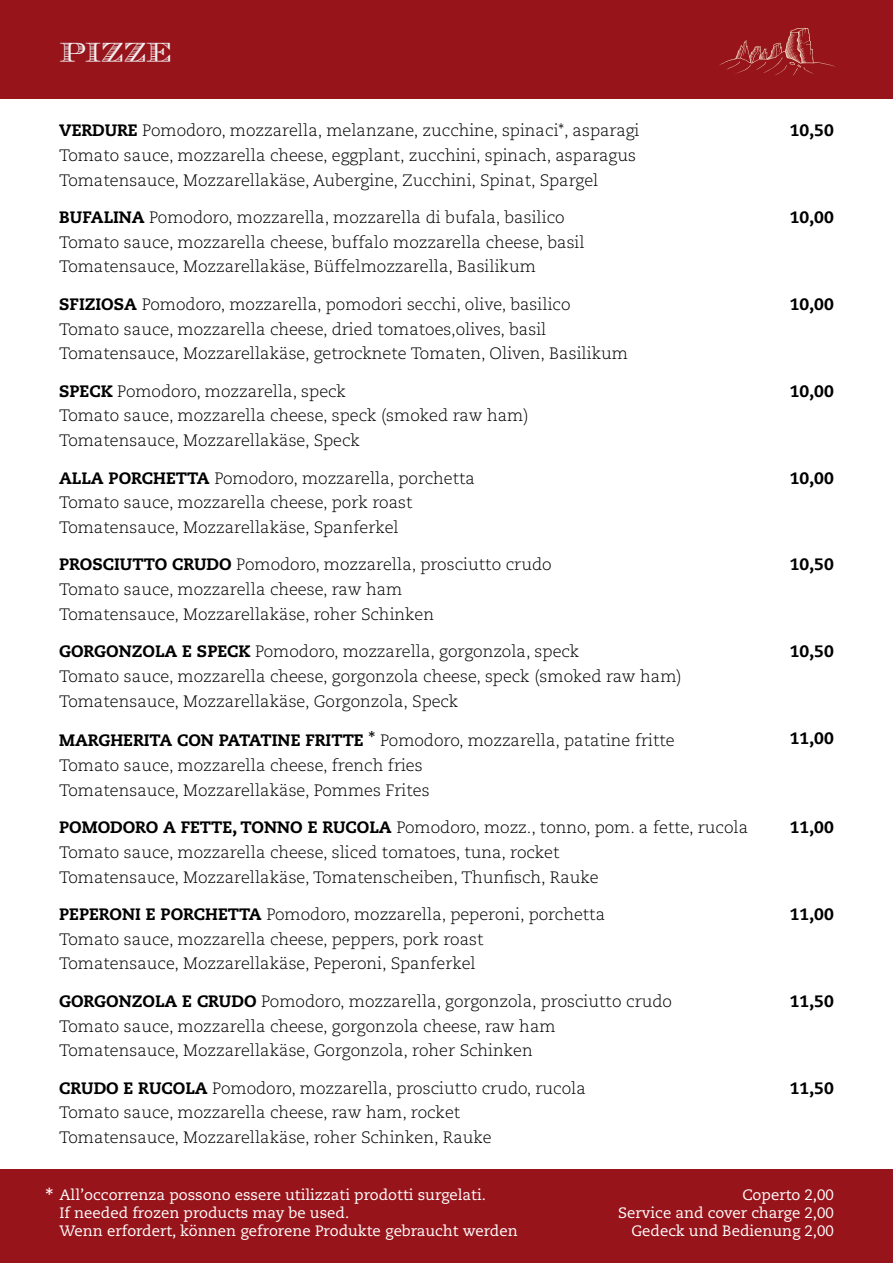
<style>
.page{position:relative;width:893px;height:1263px;background:#fff}
.page>*{position:absolute;margin:0;border:0;box-sizing:border-box;transform-origin:0 0}
.t1{font:25.5px "Chevalier Str DCD";color:#f2f2f3}
.t2{font:22.5px "Caecilia LT Std";color:#fff}
.t3{font:300 16.5px/24.8px "Caecilia LT Std";color:#000}
.t4{font:800 16.5px "Caecilia LT Std";color:#000}
.t5{font:15px/18px "Caecilia LT Std";color:#fff}
.s1{font-weight:800}
.s2{font-weight:400;font-size:19.5px}
</style>
<div class="page">
<div style="left:0;top:0;width:893px;height:98px;background:#97141b"></div>
<div style="left:0;top:1169px;width:893px;height:94px;background:#97141b"></div>
<svg style="left:719px;top:28px;width:116px;height:48px"></svg>
<h1 class="t1" style="left:60px;top:36px;width:113px">PIZZE</h1>
<p class="t3" style="left:59px;top:119px;width:582px"><span class="s1">VERDURE</span> Pomodoro, mozzarella, melanzane, zucchine, spinaci*, asparagi</p>
<p class="t4" style="left:790px;top:120px;width:45px">10,50</p>
<p class="t3" style="left:59px;top:143px;width:578px">Tomato sauce, mozzarella cheese, eggplant, zucchini, spinach, asparagus<br>Tomatensauce, Mozzarellakäse, Aubergine, Zucchini, Spinat, Spargel</p>
<p class="t3" style="left:59px;top:205px;width:507px"><span class="s1">BUFALINA</span> Pomodoro, mozzarella, mozzarella di bufala, basilico</p>
<p class="t4" style="left:790px;top:207px;width:45px">10,00</p>
<p class="t3" style="left:59px;top:230px;width:527px">Tomato sauce, mozzarella cheese, buffalo mozzarella cheese, basil<br>Tomatensauce, Mozzarellakäse, Büffelmozzarella, Basilikum</p>
<p class="t3" style="left:59px;top:292px;width:513px"><span class="s1">SFIZIOSA</span> Pomodoro, mozzarella, pomodori secchi, olive, basilico</p>
<p class="t4" style="left:790px;top:294px;width:45px">10,00</p>
<p class="t3" style="left:59px;top:317px;width:570px">Tomato sauce, mozzarella cheese, dried tomatoes,olives, basil<br>Tomatensauce, Mozzarellakäse, getrocknete Tomaten, Oliven, Basilikum</p>
<p class="t3" style="left:59px;top:379px;width:288px"><span class="s1">SPECK</span> Pomodoro, mozzarella, speck</p>
<p class="t4" style="left:790px;top:381px;width:45px">10,00</p>
<p class="t3" style="left:59px;top:404px;width:471px">Tomato sauce, mozzarella cheese, speck (smoked raw ham)<br>Tomatensauce, Mozzarellakäse, Speck</p>
<p class="t3" style="left:59px;top:466px;width:417px"><span class="s1">ALLA PORCHETTA</span> Pomodoro, mozzarella, porchetta</p>
<p class="t4" style="left:790px;top:467px;width:45px">10,00</p>
<p class="t3" style="left:59px;top:490px;width:355px">Tomato sauce, mozzarella cheese, pork roast<br>Tomatensauce, Mozzarellakäse, Spanferkel</p>
<p class="t3" style="left:59px;top:553px;width:494px"><span class="s1">PROSCIUTTO CRUDO</span> Pomodoro, mozzarella, prosciutto crudo</p>
<p class="t4" style="left:790px;top:554px;width:45px">10,50</p>
<p class="t3" style="left:59px;top:577px;width:376px">Tomato sauce, mozzarella cheese, raw ham<br>Tomatensauce, Mozzarellakäse, roher Schinken</p>
<p class="t3" style="left:59px;top:639px;width:522px"><span class="s1">GORGONZOLA E SPECK</span> Pomodoro, mozzarella, gorgonzola, speck</p>
<p class="t4" style="left:790px;top:641px;width:45px">10,50</p>
<p class="t3" style="left:59px;top:664px;width:624px">Tomato sauce, mozzarella cheese, gorgonzola cheese, speck (smoked raw ham)<br>Tomatensauce, Mozzarellakäse, Gorgonzola, Speck</p>
<p class="t3" style="left:59px;top:729px;width:617px"><span class="s1">MARGHERITA CON PATATINE FRITTE</span> <span class="s2">*</span> Pomodoro, mozzarella, patatine fritte</p>
<p class="t4" style="left:790px;top:728px;width:45px">11,00</p>
<p class="t3" style="left:59px;top:753px;width:372px">Tomato sauce, mozzarella cheese, french fries<br>Tomatensauce, Mozzarellakäse, Pommes Frites</p>
<p class="t3" style="left:59px;top:815px;width:691px"><span class="s1">POMODORO A FETTE, TONNO E RUCOLA</span> Pomodoro, mozz., tonno, pom. a fette, rucola</p>
<p class="t4" style="left:790px;top:817px;width:45px">11,00</p>
<p class="t3" style="left:59px;top:840px;width:541px">Tomato sauce, mozzarella cheese, sliced tomatoes, tuna, rocket<br>Tomatensauce, Mozzarellakäse, Tomatenscheiben, Thunfisch, Rauke</p>
<p class="t3" style="left:59px;top:902px;width:547px"><span class="s1">PEPERONI E PORCHETTA</span> Pomodoro, mozzarella, peperoni, porchetta</p>
<p class="t4" style="left:790px;top:904px;width:45px">11,00</p>
<p class="t3" style="left:59px;top:927px;width:426px">Tomato sauce, mozzarella cheese, peppers, pork roast<br>Tomatensauce, Mozzarellakäse, Peperoni, Spanferkel</p>
<p class="t3" style="left:59px;top:989px;width:614px"><span class="s1">GORGONZOLA E CRUDO</span> Pomodoro, mozzarella, gorgonzola, prosciutto crudo</p>
<p class="t4" style="left:790px;top:991px;width:45px">11,50</p>
<p class="t3" style="left:59px;top:1014px;width:498px">Tomato sauce, mozzarella cheese, gorgonzola cheese, raw ham<br>Tomatensauce, Mozzarellakäse, Gorgonzola, roher Schinken</p>
<p class="t3" style="left:59px;top:1076px;width:528px"><span class="s1">CRUDO E RUCOLA</span> Pomodoro, mozzarella, prosciutto crudo, rucola</p>
<p class="t4" style="left:790px;top:1078px;width:45px">11,50</p>
<p class="t3" style="left:59px;top:1101px;width:434px">Tomato sauce, mozzarella cheese, raw ham, rocket<br>Tomatensauce, Mozzarellakäse, roher Schinken, Rauke</p>
<p class="t5" style="left:60px;top:1186px;width:460px">All’occorrenza possono essere utilizzati prodotti surgelati.<br>If needed frozen products may be used.<br>Wenn erfordert, können gefrorene Produkte gebraucht werden</p>
<h2 class="t2" style="left:46px;top:1184px;width:9px">*</h2>
<p class="t5" style="left:618px;top:1186px;width:217px;text-align:right">Coperto 2,00<br>Service and cover charge 2,00<br>Gedeck und Bedienung 2,00</p>
</div>
